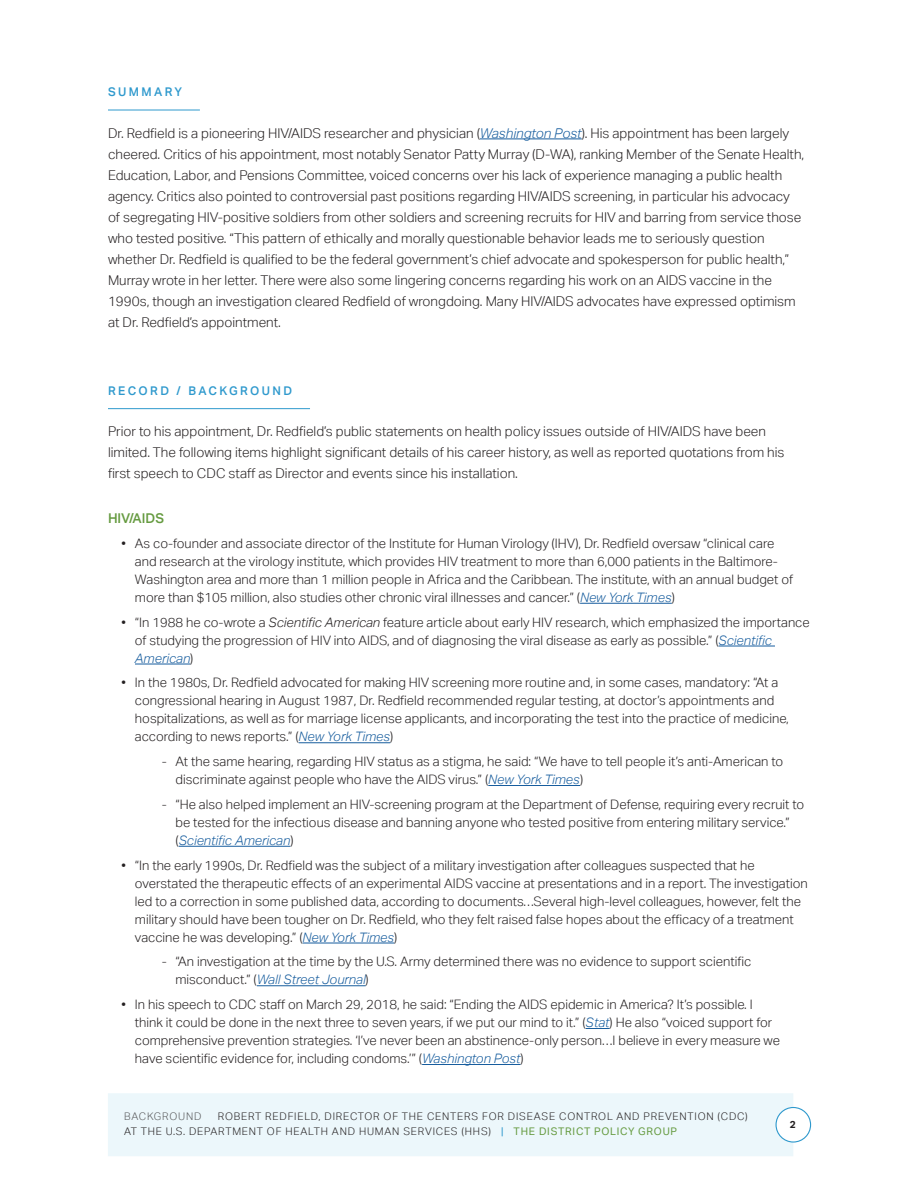
<style>
.page{position:relative;width:918px;height:1188px;background:#fff}
.page>*{position:absolute;margin:0;border:0;box-sizing:border-box;transform-origin:0 0}
.t1{font:300 13.5px/21px "Aktiv Grotesk";color:#231f20}
.t2{font:500 13.5px "Aktiv Grotesk";color:#669b41}
.t3{font:300 13.05px/18px "Aktiv Grotesk";color:#231f20}
.t4{font:500 12px "Aktiv Grotesk";letter-spacing:.2em;color:#2f99cd}
.t5{font:300 10.5px/15px "Aktiv Grotesk";letter-spacing:.075em;color:#231f20}
.t6{font:300 10.5px "Aktiv Grotesk";letter-spacing:.075em;color:#57585a}
.t7{font:700 10.2px "Aktiv Grotesk";color:#231f20}
.s1{font-style:italic;color:#175d9e}
.s2{font-style:italic}
.s3{font-weight:400;color:#2f99cd}
.s4{font-weight:400;color:#669b41}
</style>
<div class="page">
<hr style="left:108px;top:110px;width:92px;height:1px;background:#2f99cd">
<hr style="left:480px;top:138px;width:102px;height:1px;background:#175d9e">
<hr style="left:108px;top:408px;width:202px;height:1px;background:#2f99cd">
<hr style="left:580px;top:603px;width:92px;height:1px;background:#175d9e">
<hr style="left:719px;top:646px;width:56px;height:1px;background:#175d9e">
<hr style="left:135px;top:664px;width:55px;height:1px;background:#175d9e">
<hr style="left:299px;top:742px;width:91px;height:1px;background:#175d9e">
<hr style="left:488px;top:785px;width:92px;height:1px;background:#175d9e">
<hr style="left:179px;top:846px;width:111px;height:1px;background:#175d9e">
<hr style="left:303px;top:943px;width:91px;height:1px;background:#175d9e">
<hr style="left:257px;top:985px;width:109px;height:1px;background:#175d9e">
<svg style="left:586px;top:1028px;width:24px;height:1px"></svg>
<hr style="left:422px;top:1064px;width:98px;height:1px;background:#175d9e">
<div style="left:108px;top:1093px;width:685px;height:63px;background:#ecf7fb"></div>
<div style="left:776px;top:1108px;width:35px;height:34px;background:#fff;border-radius:50%"></div>
<div style="left:776px;top:1107px;width:35px;height:36px;border:1px solid #2f99cd;border-radius:50%"></div>
<p class="t4" style="left:108px;top:85px;width:76px">SUMMARY</p>
<p class="t1" style="left:108px;top:122px;width:698px">Dr. Redfield is a pioneering HIV/AIDS researcher and physician (<span class="s1">Washington Post</span>). His appointment has been largely cheered. Critics of his appointment, most notably Senator Patty Murray (D-WA), ranking Member of the Senate Health, Education, Labor, and Pensions Committee, voiced concerns over his lack of experience managing a public health agency. Critics also pointed to controversial past positions regarding HIV/AIDS screening, in particular his advocacy of segregating HIV-positive soldiers from other soldiers and screening recruits for HIV and barring from service those who tested positive. “This pattern of ethically and morally questionable behavior leads me to seriously question whether Dr. Redfield is qualified to be the federal government’s chief advocate and spokesperson for public health,” Murray wrote in her letter. There were also some lingering concerns regarding his work on an AIDS vaccine in the 1990s, though an investigation cleared Redfield of wrongdoing. Many HIV/AIDS advocates have expressed optimism at Dr. Redfield’s appointment.</p>
<p class="t4" style="left:108px;top:384px;width:186px">RECORD / BACKGROUND</p>
<p class="t1" style="left:108px;top:421px;width:678px">Prior to his appointment, Dr. Redfield’s public statements on health policy issues outside of HIV/AIDS have been limited. The following items highlight significant details of his career history, as well as reported quotations from his first speech to CDC staff as Director and events since his installation.</p>
<p class="t2" style="left:108px;top:511px;width:58px">HIV/AIDS</p>
<p class="t3" style="left:135px;top:534px;width:660px;text-indent:-13px">• As co-founder and associate director of the Institute for Human Virology (IHV), Dr. Redfield oversaw “clinical care and research at the virology institute, which provides HIV treatment to more than 6,000 patients in the Baltimore-Washington area and more than 1 million people in Africa and the Caribbean. The institute, with an annual budget of more than $105 million, also studies other chronic viral illnesses and cancer.” (<span class="s1">New York Times</span>)</p>
<p class="t3" style="left:135px;top:613px;width:676px;text-indent:-13px">• “In 1988 he co-wrote a <span class="s2">Scientific American</span> feature article about early HIV research, which emphasized the importance of studying the progression of HIV into AIDS, and of diagnosing the viral disease as early as possible.” (<span class="s1">Scientific<br>American</span>)</p>
<p class="t3" style="left:135px;top:674px;width:655px;text-indent:-13px">• In the 1980s, Dr. Redfield advocated for making HIV screening more routine and, in some cases, mandatory: “At a congressional hearing in August 1987, Dr. Redfield recommended regular testing, at doctor’s appointments and hospitalizations, as well as for marriage license applicants, and incorporating the test into the practice of medicine, according to news reports.” (<span class="s1">New York Times</span>)</p>
<p class="t3" style="left:175px;top:753px;width:609px;text-indent:-13px">- At the same hearing, regarding HIV status as a stigma, he said: “We have to tell people it’s anti-American to discriminate against people who have the AIDS virus.” (<span class="s1">New York Times</span>)</p>
<p class="t3" style="left:175px;top:795px;width:630px;text-indent:-13px">- “He also helped implement an HIV-screening program at the Department of Defense, requiring every recruit to be tested for the infectious disease and banning anyone who tested positive from entering military service.” (<span class="s1">Scientific American</span>)</p>
<p class="t3" style="left:135px;top:856px;width:674px;text-indent:-13px">• “In the early 1990s, Dr. Redfield was the subject of a military investigation after colleagues suspected that he overstated the therapeutic effects of an experimental AIDS vaccine at presentations and in a report. The investigation led to a correction in some published data, according to documents…Several high-level colleagues, however, felt the military should have been tougher on Dr. Redfield, who they felt raised false hopes about the efficacy of a treatment vaccine he was developing.” (<span class="s1">New York Times</span>)</p>
<p class="t3" style="left:175px;top:953px;width:577px;text-indent:-13px">- “An investigation at the time by the U.S. Army determined there was no evidence to support scientific misconduct.” (<span class="s1">Wall Street Journal</span>)</p>
<p class="t3" style="left:135px;top:996px;width:647px;text-indent:-13px">• In his speech to CDC staff on March 29, 2018, he said: “Ending the AIDS epidemic in America? It’s possible. I think it could be done in the next three to seven years, if we put our mind to it.” (<span class="s1">Stat</span>) He also “voiced support for comprehensive prevention strategies. ‘I’ve never been an abstinence-only person…I believe in every measure we have scientific evidence for, including condoms.’” (<span class="s1">Washington Post</span>)</p>
<p class="t5" style="left:124px;top:1109px;width:625px;text-indent:94px">ROBERT REDFIELD, DIRECTOR OF THE CENTERS FOR DISEASE CONTROL AND PREVENTION (CDC)<br>AT THE U.S. DEPARTMENT OF HEALTH AND HUMAN SERVICES (HHS) <span class="s3">|</span> <span class="s4">THE DISTRICT POLICY GROUP</span></p>
<p class="t6" style="left:124px;top:1111px;width:79px">BACKGROUND</p>
<p class="t7" style="left:790px;top:1119px;width:7px">2</p>
</div>
